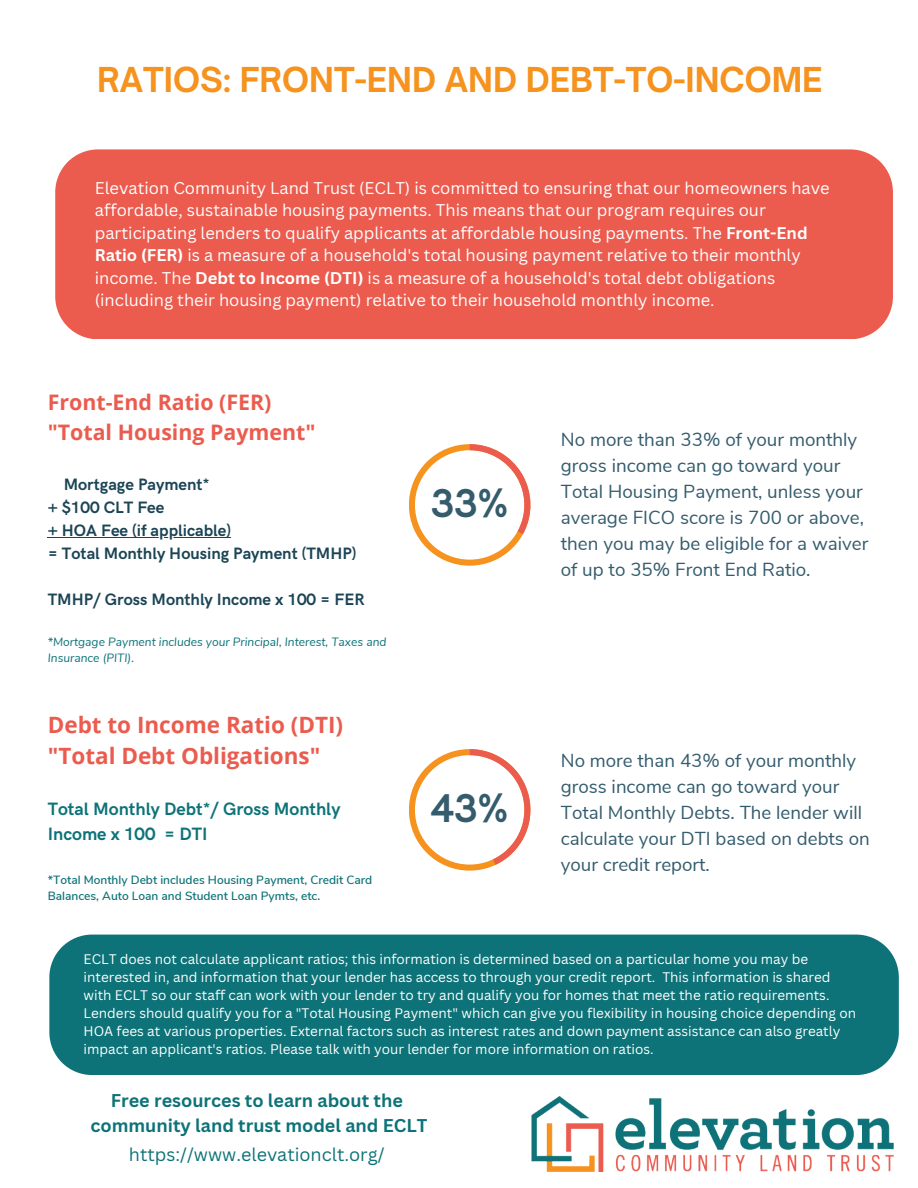
<style>
.page{position:relative;width:918px;height:1188px;background:#fff}
.page>*{position:absolute;margin:0;border:0;box-sizing:border-box;transform-origin:0 0}
.t1{font:700 40.35px "HK Grotesk";color:#345c6d}
.t2{font:700 32.85px "Open Sauce One";color:#f6921e}
.t3{font:700 22.5px/31.5px "Open Sans";color:#eb5c4f}
.t4{font:700 21.3px/29.2px "Open Sans";color:#eb5c4f}
.t5{font:18.75px/25.8px "Nunito Sans";color:#345c6d}
.t6{font:700 18px/25px "Canva Sans";color:#0d7378;text-align:center}
.t7{font:700 18px/24.9px "HK Grotesk";color:#0d7378}
.t8{font:18px "Canva Sans";color:#0d7378}
.t9{font:16.5px/22.5px "Canva Sans";color:#fff}
.t10{font:700 16.5px/23px "HK Grotesk";color:#1b4455}
.t11{font:13.5px/18px "Canva Sans";color:#fff}
.t12{font:600 12px/15.9px "Nunito Sans";color:#0d7378}
.t13{font:italic 12px/16px "Nunito Sans";color:#0d7378}
.s1{font-weight:700}
</style>
<div class="page">
<svg style="left:409px;top:444px;width:121px;height:122px"></svg>
<svg style="left:409px;top:749px;width:121px;height:122px"></svg>
<div style="left:55px;top:149px;width:838px;height:190px;background:#eb5c4f"></div>
<div style="left:49px;top:935px;width:850px;height:140px;background:#0d7378"></div>
<hr style="left:48px;top:537px;width:183px;height:1px;background:#1b4455">
<img style="left:531px;top:1096px;width:362px;height:76px">
<h3 class="t2" style="left:97px;top:59px;width:727px">RATIOS: FRONT-END AND DEBT-TO-INCOME</h3>
<p class="t9" style="left:95px;top:176px;width:736px">Elevation Community Land Trust (ECLT) is committed to ensuring that our homeowners have affordable, sustainable housing payments. This means that our program requires our participating lenders to qualify applicants at affordable housing payments. The <span class="s1">Front-End Ratio (FER)</span> is a measure of a household's total housing payment relative to their monthly income. The <span class="s1">Debt to Income (DTI)</span> is a measure of a household's total debt obligations (including their housing payment) relative to their household monthly income.</p>
<h5 class="t4" style="left:48px;top:387px;width:269px">Front-End Ratio (FER) "Total Housing Payment"</h5>
<h6 class="t10" style="left:48px;top:473px;width:163px;text-indent:16px">Mortgage Payment* + $100 CLT Fee</h6>
<h2 class="t10" style="left:48px;top:519px;width:310px">+ HOA Fee (if applicable)<br>= Total Monthly Housing Payment (TMHP)</h2>
<h2 class="t10" style="left:48px;top:588px;width:318px">TMHP/ Gross Monthly Income x 100 = FER</h2>
<h2 class="t13" style="left:48px;top:634px;width:340px">*Mortgage Payment includes your Principal, Interest, Taxes and<br>Insurance (PITI).</h2>
<h5 class="t3" style="left:48px;top:708px;width:297px">Debt to Income Ratio (DTI) "Total Debt Obligations"</h5>
<p class="t7" style="left:48px;top:797px;width:294px">Total Monthly Debt*/ Gross Monthly<br>Income x 100 = DTI</p>
<h4 class="t12" style="left:48px;top:872px;width:326px">*Total Monthly Debt includes Housing Payment, Credit Card<br>Balances, Auto Loan and Student Loan Pymts, etc.</h4>
<h1 class="t1" style="left:431px;top:481px;width:79px">33%</h1>
<h1 class="t1" style="left:431px;top:786px;width:79px">43%</h1>
<h1 class="t5" style="left:561px;top:427px;width:309px">No more than 33% of your monthly gross income can go toward your<br>Total Housing Payment, unless your average FICO score is 700 or above, then you may be eligible for a waiver of up to 35% Front End Ratio.</h1>
<h2 class="t5" style="left:561px;top:748px;width:311px">No more than 43% of your monthly gross income can go toward your<br>Total Monthly Debts. The lender will calculate your DTI based on debts on your credit report.</h2>
<h4 class="t11" style="left:84px;top:950px;width:774px">ECLT does not calculate applicant ratios; this information is determined based on a particular home you may be interested in, and information that your lender has access to through your credit report. This information is shared with ECLT so our staff can work with your lender to try and qualify you for homes that meet the ratio requirements.<br>Lenders should qualify you for a "Total Housing Payment" which can give you flexibility in housing choice depending on HOA fees at various properties. External factors such as interest rates and down payment assistance can also greatly impact an applicant's ratios. Please talk with your lender for more information on ratios.</h4>
<h3 class="t6" style="left:91px;top:1087px;width:338px">Free resources to learn about the community land trust model and ECLT</h3>
<h4 class="t8" style="left:129px;top:1142px;width:257px">https://www.elevationclt.org/</h4>
</div>
